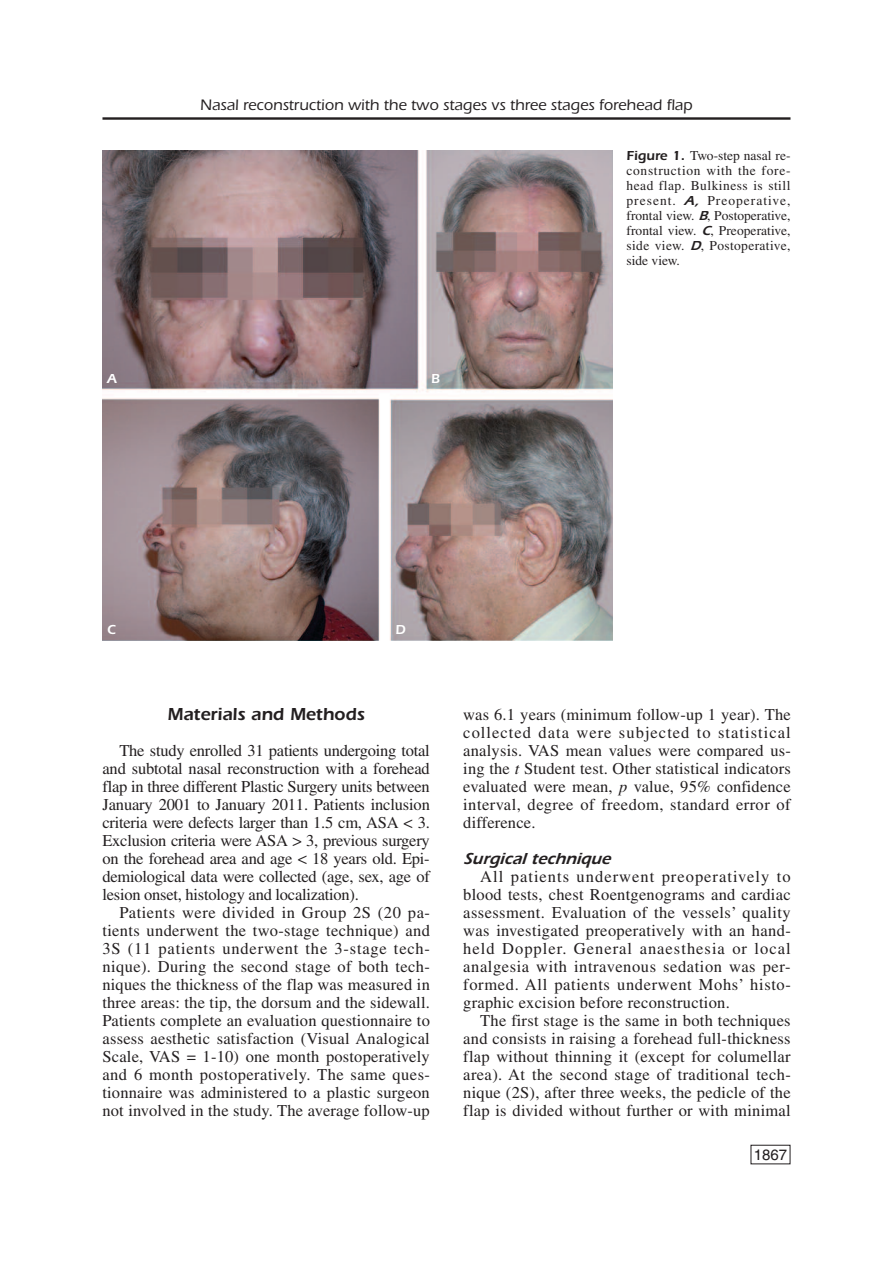
<style>
.page{position:relative;width:893px;height:1263px;background:#fff}
.page>*{position:absolute;margin:0;border:0;box-sizing:border-box;transform-origin:0 0}
.t1{font:600 18px "Itc Eras";color:#231f20}
.t2{font:16.5px/18px "Times";letter-spacing:.015em;color:#231f20;text-align:justify}
.t3{font:italic 16.5px "Eras Demi";color:#231f20}
.t4{font:500 15.75px "Itc Eras";color:#231f20}
.t5{font:15px "Helvetica";color:#231f20}
.t6{font:13.5px/15px "Times";letter-spacing:.005em;color:#231f20;text-align:justify}
.t7{font:600 13.5px "Itc Eras";color:#fff}
.s1{font-family:"Itc Eras";font-weight:600}
.s2{font-family:"Eras Demi";font-style:italic}
.s3{font-style:italic}
</style>
<div class="page">
<hr style="left:102px;top:117px;width:688px;height:3px;background:#231f20">
<img style="left:102px;top:150px;width:511px;height:491px">
<p class="t4" style="left:200px;top:100px;width:494px">Nasal reconstruction with the two stages vs three stages forehead flap</p>
<p class="t7" style="left:107px;top:373px;width:11px">A</p>
<p class="t7" style="left:431px;top:373px;width:10px">B</p>
<p class="t6" style="left:626px;top:149px;width:166px"><span class="s1">Figure 1.</span> Two-step nasal re&shy;construction with the fore&shy;head flap. Bulkiness is still present. <span class="s2">A,</span> Preoperative, frontal view. <span class="s2">B</span>, Postoperative, frontal view. <span class="s2">C</span>, Preoperative, side view. <span class="s2">D</span>, Postoperative, side view.</p>
<p class="t7" style="left:107px;top:625px;width:10px">C</p>
<p class="t7" style="left:395px;top:625px;width:12px">D</p>
<p class="t1" style="left:168px;top:708px;width:199px">Materials and Methods</p>
<p class="t2" style="left:102px;top:743px;width:329px;text-indent:17px">The study enrolled 31 patients undergoing total and subtotal nasal reconstruction with a forehead flap in three different Plastic Surgery units between January 2001 to January 2011. Patients inclusion criteria were defects larger than 1.5 cm, ASA &lt; 3.<br>Exclusion criteria were ASA &gt; 3, previous surgery on the forehead area and age &lt; 18 years old. Epi&shy;demiological data were collected (age, sex, age of lesion onset, histology and localization).</p>
<p class="t2" style="left:102px;top:905px;width:329px;text-indent:17px">Patients were divided in Group 2S (20 pa&shy;tients underwent the two-stage technique) and 3S (11 patients underwent the 3-stage tech&shy;nique). During the second stage of both tech&shy;niques the thickness of the flap was measured in three areas: the tip, the dorsum and the sidewall.<br>Patients complete an evaluation questionnaire to assess aesthetic satisfaction (Visual Analogical Scale, VAS = 1-10) one month postoperatively and 6 month postoperatively. The same ques&shy;tionnaire was administered to a plastic surgeon not involved in the study. The average follow-up</p>
<p class="t2" style="left:463px;top:707px;width:329px">was 6.1 years (minimum follow-up 1 year). The collected data were subjected to statistical analysis. VAS mean values were compared us&shy;ing the <span class="s3">t</span> Student test. Other statistical indicators evaluated were mean, <span class="s3">p</span> value, 95% confidence interval, degree of freedom, standard error of difference.</p>
<p class="t3" style="left:463px;top:849px;width:148px">Surgical technique</p>
<p class="t2" style="left:463px;top:869px;width:329px;text-indent:17px">All patients underwent preoperatively to blood tests, chest Roentgenograms and cardiac assessment. Evaluation of the vessels’ quality was investigated preoperatively with an hand&shy;held Doppler. General anaesthesia or local analgesia with intravenous sedation was per&shy;formed. All patients underwent Mohs’ histo&shy;graphic excision before reconstruction.</p>
<p class="t2" style="left:463px;top:1013px;width:329px;text-indent:17px">The first stage is the same in both techniques and consists in raising a forehead full-thickness flap without thinning it (except for columellar area). At the second stage of traditional tech&shy;nique (2S), after three weeks, the pedicle of the flap is divided without further or with minimal</p>
<p class="t5" style="left:754px;top:1149px;width:35px">1867</p>
</div>
